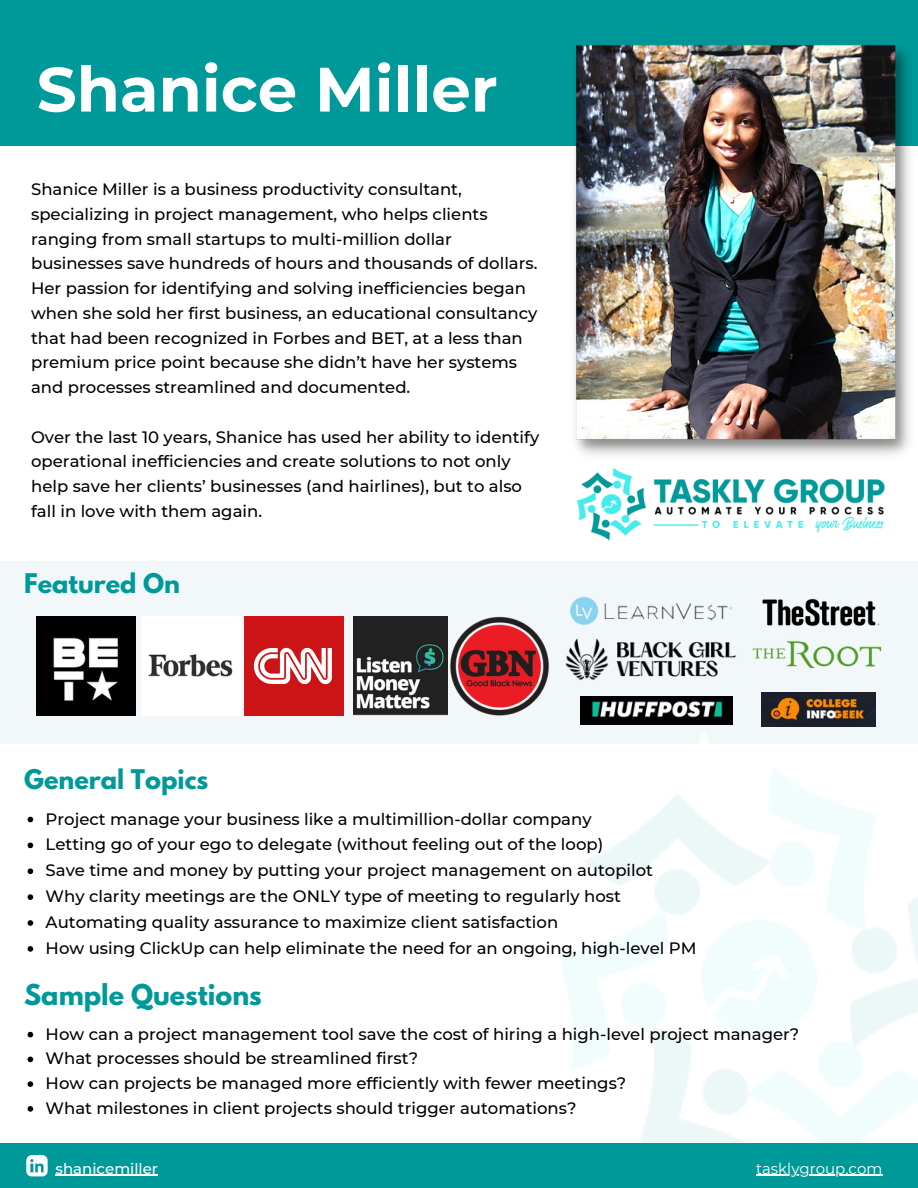
<style>
.page{position:relative;width:918px;height:1188px;background:#fff}
.page>*{position:absolute;margin:0;border:0;box-sizing:border-box;transform-origin:0 0}
.t1{font:700 62.7px "Montserrat";color:#fff}
.t2{font:700 25.5px "League Spartan";color:#099}
.t3{font:700 24px "League Spartan";color:#099}
.t4{font:500 16.5px/24.8px "Montserrat";color:#000}
.t5{font:15px "Montserrat";color:#fff}
.t6{font:500 15px "Montserrat";color:#fff}
</style>
<div class="page">
<div style="left:0;top:562px;width:918px;height:182px;background:#f2f8fa"></div>
<img style="left:37px;top:616px;width:99px;height:99px">
<img style="left:353px;top:616px;width:95px;height:99px">
<img style="left:142px;top:616px;width:99px;height:99px">
<img style="left:244px;top:616px;width:99px;height:99px">
<img style="left:450px;top:616px;width:99px;height:100px">
<div style="left:0;top:1143px;width:918px;height:45px;background:#099"></div>
<div style="left:0;top:0;width:918px;height:145px;background:#099"></div>
<img style="left:567px;top:44px;width:349px;height:395px">
<svg style="left:696px;top:733px;width:15px;height:11px"></svg>
<svg style="left:26px;top:1155px;width:22px;height:21px"></svg>
<img style="left:544px;top:439px;width:374px;height:123px">
<img style="left:565px;top:638px;width:172px;height:42px">
<img style="left:580px;top:697px;width:152px;height:28px">
<img style="left:761px;top:692px;width:115px;height:35px">
<img style="left:762px;top:598px;width:118px;height:29px">
<img style="left:752px;top:641px;width:130px;height:26px">
<img style="left:569px;top:596px;width:163px;height:30px">
<svg style="left:28px;top:817px;width:5px;height:5px"></svg>
<svg style="left:28px;top:843px;width:5px;height:5px"></svg>
<svg style="left:28px;top:868px;width:5px;height:6px"></svg>
<svg style="left:28px;top:894px;width:5px;height:6px"></svg>
<svg style="left:28px;top:920px;width:5px;height:6px"></svg>
<svg style="left:28px;top:946px;width:5px;height:6px"></svg>
<svg style="left:28px;top:1032px;width:5px;height:5px"></svg>
<svg style="left:28px;top:1057px;width:5px;height:5px"></svg>
<svg style="left:28px;top:1081px;width:5px;height:6px"></svg>
<svg style="left:28px;top:1106px;width:5px;height:6px"></svg>
<hr style="left:756px;top:1175px;width:126px;height:1px;background:#fff">
<hr style="left:56px;top:1175px;width:102px;height:1px;background:#fff">
<h1 class="t1" style="left:37px;top:51px;width:463px">Shanice Miller</h1>
<p class="t4" style="left:31px;top:177px;width:508px">Shanice Miller is a business productivity consultant, specializing in project management, who helps clients ranging from small startups to multi-million dollar businesses save hundreds of hours and thousands of dollars.<br>Her passion for identifying and solving inefficiencies began when she sold her first business, an educational consultancy that had been recognized in Forbes and BET, at a less than premium price point because she didn’t have her systems and processes streamlined and documented.</p>
<p class="t4" style="left:31px;top:424px;width:510px">Over the last 10 years, Shanice has used her ability to identify operational inefficiencies and create solutions to not only help save her clients’ businesses (and hairlines), but to also fall in love with them again.</p>
<h3 class="t3" style="left:24px;top:572px;width:157px">Featured On</h3>
<h3 class="t3" style="left:24px;top:767px;width:186px">General Topics</h3>
<p class="t4" style="left:46px;top:806px;width:652px;line-height:25.8px">Project manage your business like a multimillion-dollar company<br>Letting go of your ego to delegate (without feeling out of the loop)<br>Save time and money by putting your project management on autopilot<br>Why clarity meetings are the ONLY type of meeting to regularly host Automating quality assurance to maximize client satisfaction<br>How using ClickUp can help eliminate the need for an ongoing, high-level PM</p>
<h2 class="t2" style="left:24px;top:982px;width:239px">Sample Questions</h2>
<p class="t4" style="left:46px;top:1021px;width:755px">How can a project management tool save the cost of hiring a high-level project manager?<br>What processes should be streamlined first?<br>How can projects be managed more efficiently with fewer meetings?<br>What milestones in client projects should trigger automations?</p>
<p class="t6" style="left:56px;top:1159px;width:104px">shanicemiller</p>
<p class="t5" style="left:756px;top:1159px;width:128px">tasklygroup.com</p>
</div>
